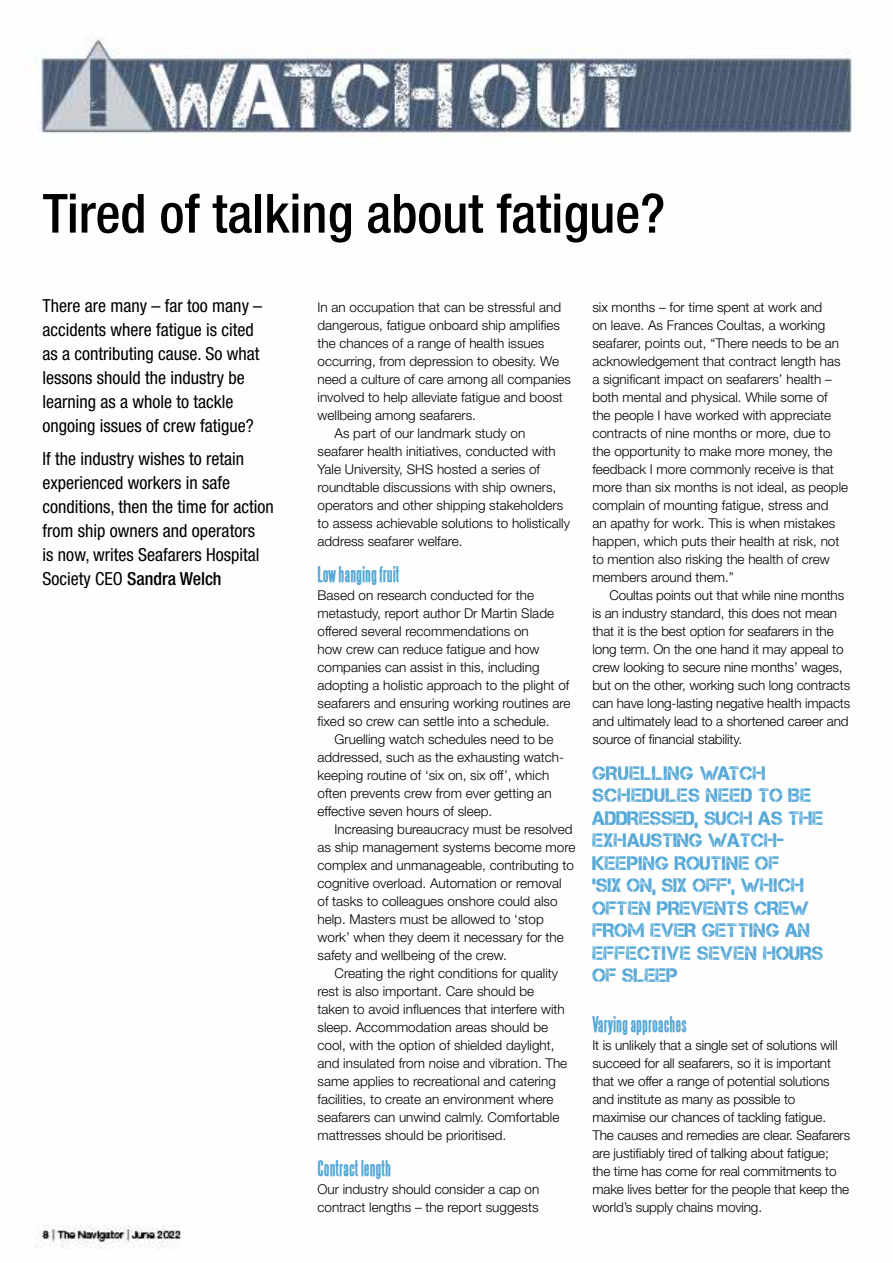
<style>
.page{position:relative;width:893px;height:1263px;background:#fff}
.page>*{position:absolute;margin:0;border:0;box-sizing:border-box;transform-origin:0 0}
.t1{font:500 condensed 54px "Helvetica Neue LT Std";color:#000}
.t2{font:19.5px/22.5px "Captureit";color:#55a8d7}
.t3{font:700 19.5px "Steelfish";color:#55a8d7}
.t4{font:condensed 18px/24px "Helvetica Neue LT Std";color:#000}
.t5{font:300 13.5px/18px "Helvetica Neue LT Std";color:#000}
.s1{font-weight:500}
</style>
<div class="page">
<img style="left:36px;top:38px;width:817px;height:1211px">
<h1 class="t1" style="left:43px;top:181px;width:624px">Tired of talking about fatigue?</h1>
<h3 class="t4" style="left:43px;top:294px;width:221px">There are many – far too many – accidents where fatigue is cited as a contributing cause. So what lessons should the industry be learning as a whole to tackle ongoing issues of crew fatigue?</h3>
<h3 class="t4" style="left:43px;top:446px;width:233px">If the industry wishes to retain experienced workers in safe conditions, then the time for action from ship owners and operators<br>is now, writes Seafarers Hospital<br>Society CEO <span class="s1">Sandra Welch</span></h3>
<p class="t5" style="left:317px;top:297px;width:245px">In an occupation that can be stressful and</p>
<p class="t5" style="left:317px;top:315px;width:244px">dangerous, fatigue onboard ship amplifies</p>
<p class="t5" style="left:317px;top:333px;width:228px">the chances of a range of health issues</p>
<p class="t5" style="left:317px;top:351px;width:243px">occurring, from depression to obesity. We</p>
<p class="t5" style="left:317px;top:369px;width:255px">need a culture of care among all companies</p>
<p class="t5" style="left:317px;top:387px;width:247px">involved to help alleviate fatigue and boost</p>
<p class="t5" style="left:317px;top:405px;width:160px">wellbeing among seafarers.</p>
<p class="t5" style="left:334px;top:423px;width:192px">As part of our landmark study on</p>
<p class="t5" style="left:317px;top:441px;width:240px">seafarer health initiatives, conducted with</p>
<p class="t5" style="left:317px;top:459px;width:224px">Yale University, SHS hosted a series of</p>
<p class="t5" style="left:317px;top:477px;width:240px">roundtable discussions with ship owners,</p>
<p class="t5" style="left:317px;top:495px;width:247px">operators and other shipping stakeholders</p>
<p class="t5" style="left:317px;top:513px;width:254px">to assess achievable solutions to holistically</p>
<p class="t5" style="left:317px;top:531px;width:147px">address seafarer welfare.</p>
<h2 class="t3" style="left:317px;top:563px;width:84px">Low hanging fruit</h2>
<p class="t5" style="left:317px;top:585px;width:254px">Based on research conducted for the metastudy, report author Dr Martin Slade offered several recommendations on<br>how crew can reduce fatigue and how companies can assist in this, including adopting a holistic approach to the plight of seafarers and ensuring working routines are fixed so crew can settle into a schedule.</p>
<p class="t5" style="left:317px;top:729px;width:248px;text-indent:17px">Gruelling watch schedules need to be addressed, such as the exhausting watch&shy;keeping routine of ‘six on, six off’, which often prevents crew from ever getting an effective seven hours of sleep.</p>
<p class="t5" style="left:317px;top:819px;width:259px;text-indent:17px">Increasing bureaucracy must be resolved as ship management systems become more complex and unmanageable, contributing to cognitive overload. Automation or removal of tasks to colleagues onshore could also help. Masters must be allowed to ‘stop work’ when they deem it necessary for the safety and wellbeing of the crew.</p>
<p class="t5" style="left:317px;top:963px;width:251px;text-indent:17px">Creating the right conditions for quality rest is also important. Care should be taken to avoid influences that interfere with sleep. Accommodation areas should be cool, with the option of shielded daylight, and insulated from noise and vibration. The same applies to recreational and catering facilities, to create an environment where seafarers can unwind calmly. Comfortable mattresses should be prioritised.</p>
<h2 class="t3" style="left:317px;top:1157px;width:75px">Contract length</h2>
<p class="t5" style="left:317px;top:1179px;width:223px">Our industry should consider a cap on contract lengths – the report suggests</p>
<p class="t5" style="left:592px;top:297px;width:257px">six months – for time spent at work and<br>on leave. As Frances Coultas, a working seafarer, points out, “There needs to be an acknowledgement that contract length has a significant impact on seafarers’ health – both mental and physical. While some of the people I have worked with appreciate contracts of nine months or more, due to the opportunity to make more money, the feedback I more commonly receive is that more than six months is not ideal, as people complain of mounting fatigue, stress and<br>an apathy for work. This is when mistakes happen, which puts their health at risk, not to mention also risking the health of crew members around them.”</p>
<p class="t5" style="left:592px;top:585px;width:259px;text-indent:17px">Coultas points out that while nine months is an industry standard, this does not mean that it is the best option for seafarers in the long term. On the one hand it may appeal to crew looking to secure nine months’ wages, but on the other, working such long contracts can have long-lasting negative health impacts and ultimately lead to a shortened career and source of financial stability.</p>
<h2 class="t2" style="left:592px;top:761px;width:233px">GRUELLING WATCH<br>SCHEDULES NEED TO BE<br>ADDRESSED, SUCH AS THE<br>EXHAUSTING WATCH-<br>KEEPING ROUTINE OF<br>‘SIX ON, SIX OFF’, WHICH<br>OFTEN PREVENTS CREW<br>FROM EVER GETTING AN<br>EFFECTIVE SEVEN HOURS<br>OF SLEEP</h2>
<h2 class="t3" style="left:592px;top:1013px;width:96px">Varying approaches</h2>
<p class="t5" style="left:592px;top:1035px;width:259px">It is unlikely that a single set of solutions will succeed for all seafarers, so it is important that we offer a range of potential solutions and institute as many as possible to maximise our chances of tackling fatigue.<br>The causes and remedies are clear. Seafarers are justifiably tired of talking about fatigue; the time has come for real commitments to make lives better for the people that keep the world’s supply chains moving.</p>
</div>
